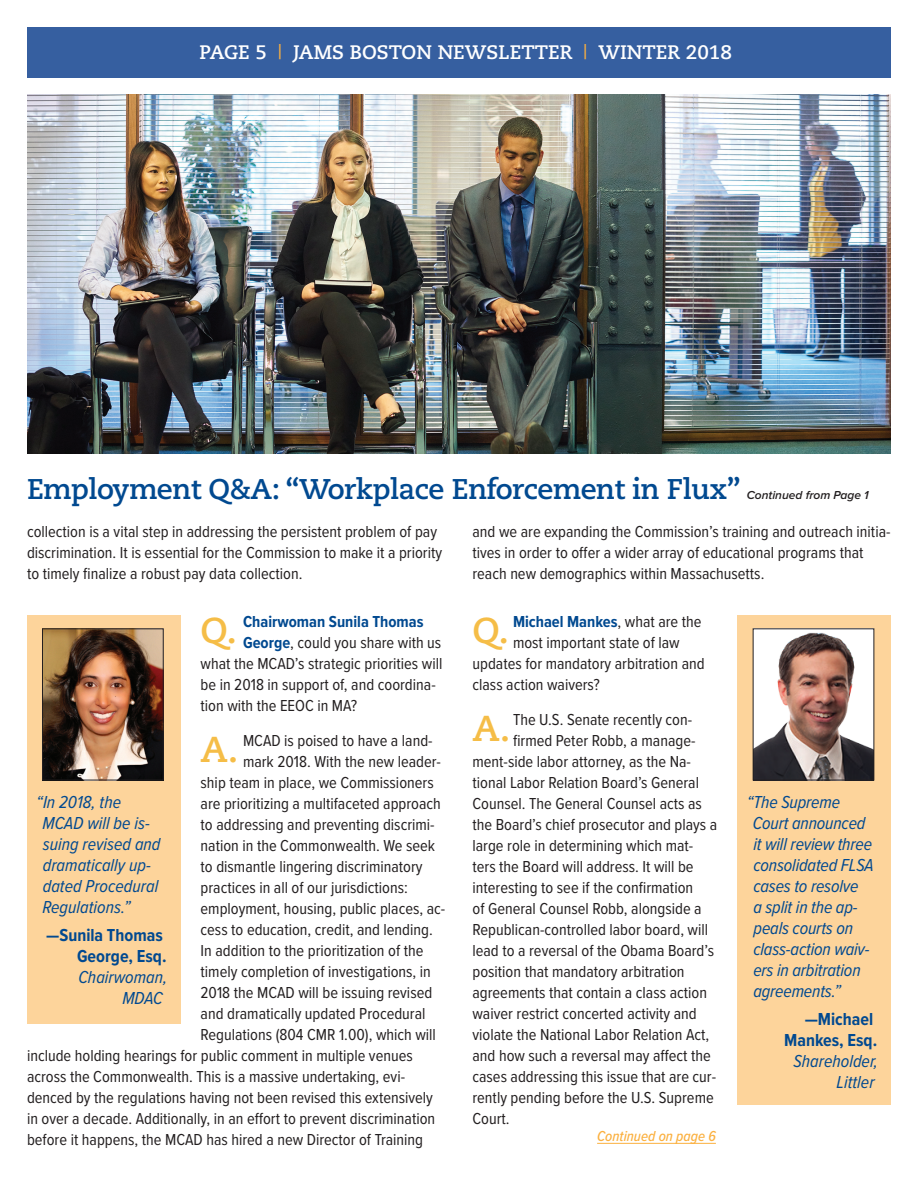
<style>
.page{position:relative;width:918px;height:1188px;background:#fff}
.page>*{position:absolute;margin:0;border:0;box-sizing:border-box;transform-origin:0 0}
.t1{font:700 36px "Caecilia";color:#f5bd47}
.t2{font:700 28.5px "Caecilia";letter-spacing:-.02em;color:#014990}
.t3{font:700 19.5px "Caecilia";color:#fff}
.t4{font:italic 18px/21px "Proxima Nova Cond";letter-spacing:-.01em;color:#014990}
.t5{font:700 18px/21px "Proxima Nova Cond";color:#014990;text-align:right}
.t6{font:16.5px/21px "Proxima Nova Cond";color:#231f20}
.t7{font:700 16.5px "Proxima Nova Cond";color:#014990}
.t8{font:italic 500 15px "Proxima Nova Cond";color:#fbb03f}
.t9{font:italic 600 12px "Proxima Nova";color:#231f20}
.s1{font-weight:400;color:#fbb03f}
.s2{font-weight:700;color:#014990}
.s3{font-weight:400;color:#231f20}
</style>
<div class="page">
<div style="left:27px;top:27px;width:864px;height:51px;background:#365fa0"></div>
<div style="left:27px;top:615px;width:153px;height:409px;background:#fdd49b"></div>
<img style="left:44px;top:630px;width:118px;height:148px">
<div style="left:42px;top:628px;width:122px;height:152px;border:1px solid #231f20"></div>
<div style="left:738px;top:615px;width:153px;height:490px;background:#fdd49b"></div>
<img style="left:755px;top:630px;width:117px;height:148px">
<div style="left:753px;top:628px;width:121px;height:152px;border:1px solid #231f20"></div>
<hr style="left:597px;top:1143px;width:119px;height:1px;background:#fbb03f">
<img style="left:27px;top:94px;width:864px;height:360px">
<p class="t3" style="left:200px;top:41px;width:534px">PAGE 5 <span class="s1">|</span> JAMS BOSTON NEWSLETTER <span class="s1">|</span> WINTER 2018</p>
<h2 class="t2" style="left:27px;top:473px;width:715px">Employment Q&amp;A: “Workplace Enforcement in Flux”</h2>
<p class="t9" style="left:747px;top:489px;width:124px">Continued from Page 1</p>
<p class="t6" style="left:27px;top:521px;width:417px">collection is a vital step in addressing the persistent problem of pay discrimination. It is essential for the Commission to make it a priority to timely finalize a robust pay data collection.</p>
<p class="t7" style="left:243px;top:612px;width:182px">Chairwoman Sunila Thomas</p>
<p class="t6" style="left:243px;top:632px;width:200px"><span class="s2">George</span>, could you share with us</p>
<p class="t6" style="left:201px;top:653px;width:243px">what the MCAD’s strategic priorities will</p>
<p class="t6" style="left:201px;top:674px;width:237px">be in 2018 in support of, and coordina-</p>
<p class="t6" style="left:201px;top:695px;width:158px">tion with the EEOC in MA?</p>
<p class="t6" style="left:243px;top:730px;width:191px">MCAD is poised to have a land-</p>
<p class="t6" style="left:243px;top:751px;width:200px">mark 2018. With the new leader-</p>
<p class="t6" style="left:201px;top:772px;width:235px">ship team in place, we Commissioners</p>
<p class="t6" style="left:201px;top:793px;width:242px">are prioritizing a multifaceted approach</p>
<p class="t6" style="left:201px;top:814px;width:236px">to addressing and preventing discrimi-</p>
<p class="t6" style="left:201px;top:835px;width:236px">nation in the Commonwealth. We seek</p>
<p class="t6" style="left:201px;top:856px;width:224px">to dismantle lingering discriminatory</p>
<p class="t6" style="left:201px;top:877px;width:209px">practices in all of our jurisdictions:</p>
<p class="t6" style="left:201px;top:898px;width:246px">employment, housing, public places, ac-</p>
<p class="t6" style="left:201px;top:919px;width:234px">cess to education, credit, and lending.</p>
<p class="t6" style="left:201px;top:940px;width:224px">In addition to the prioritization of the</p>
<p class="t6" style="left:201px;top:961px;width:232px">timely completion of investigations, in</p>
<p class="t6" style="left:201px;top:982px;width:233px">2018 the MCAD will be issuing revised</p>
<p class="t6" style="left:201px;top:1003px;width:226px">and dramatically updated Procedural</p>
<p class="t6" style="left:201px;top:1024px;width:237px">Regulations (804 CMR 1.00), which will</p>
<p class="t6" style="left:27px;top:1045px;width:387px">include holding hearings for public comment in multiple venues</p>
<p class="t6" style="left:27px;top:1066px;width:380px">across the Commonwealth. This is a massive undertaking, evi-</p>
<p class="t6" style="left:27px;top:1087px;width:407px">denced by the regulations having not been revised this extensively</p>
<p class="t6" style="left:27px;top:1108px;width:410px">in over a decade. Additionally, in an effort to prevent discrimination</p>
<p class="t6" style="left:27px;top:1129px;width:398px">before it happens, the MCAD has hired a new Director of Training</p>
<h1 class="t1" style="left:201px;top:610px;width:38px">Q.</h1>
<h1 class="t1" style="left:201px;top:729px;width:39px">A.</h1>
<p class="t4" style="left:42px;top:792px;width:120px;text-indent:-6px">“In 2018, the<br>MCAD will be is&shy;suing revised and dramatically up&shy;dated Procedural<br>Regulations.”</p>
<p class="t5" style="left:46px;top:925px;width:122px">—Sunila Thomas<br>George, Esq.</p>
<p class="t4" style="left:78px;top:967px;width:91px;text-align:right">Chairwoman,<br>MDAC</p>
<p class="t6" style="left:472px;top:522px;width:420px">and we are expanding the Commission’s training and outreach initia&shy;tives in order to offer a wider array of educational programs that reach new demographics within Massachusetts.</p>
<p class="t7" style="left:513px;top:612px;width:190px">Michael Mankes<span class="s3">, what are the</span></p>
<p class="t6" style="left:513px;top:633px;width:168px">most important state of law</p>
<p class="t6" style="left:472px;top:654px;width:234px">updates for mandatory arbitration and</p>
<p class="t6" style="left:472px;top:675px;width:129px">class action waivers?</p>
<p class="t6" style="left:513px;top:709px;width:181px">The U.S. Senate recently con-</p>
<p class="t6" style="left:513px;top:730px;width:184px">firmed Peter Robb, a manage-</p>
<p class="t6" style="left:472px;top:751px;width:220px">ment-side labor attorney, as the Na-</p>
<p class="t6" style="left:472px;top:772px;width:228px">tional Labor Relation Board’s General</p>
<p class="t6" style="left:472px;top:793px;width:231px">Counsel. The General Counsel acts as</p>
<p class="t6" style="left:472px;top:814px;width:246px">the Board’s chief prosecutor and plays a</p>
<p class="t6" style="left:472px;top:835px;width:222px">large role in determining which mat-</p>
<p class="t6" style="left:472px;top:856px;width:223px">ters the Board will address. It will be</p>
<p class="t6" style="left:472px;top:877px;width:222px">interesting to see if the confirmation</p>
<p class="t6" style="left:472px;top:898px;width:231px">of General Counsel Robb, alongside a</p>
<p class="t6" style="left:472px;top:919px;width:237px">Republican-controlled labor board, will</p>
<p class="t6" style="left:472px;top:940px;width:243px">lead to a reversal of the Obama Board’s</p>
<p class="t6" style="left:472px;top:961px;width:214px">position that mandatory arbitration</p>
<p class="t6" style="left:472px;top:982px;width:236px">agreements that contain a class action</p>
<p class="t6" style="left:472px;top:1003px;width:226px">waiver restrict concerted activity and</p>
<p class="t6" style="left:472px;top:1024px;width:238px">violate the National Labor Relation Act,</p>
<p class="t6" style="left:472px;top:1045px;width:240px">and how such a reversal may affect the</p>
<p class="t6" style="left:472px;top:1066px;width:245px">cases addressing this issue that are cur-</p>
<p class="t6" style="left:472px;top:1087px;width:243px">rently pending before the U.S. Supreme</p>
<p class="t6" style="left:472px;top:1108px;width:39px">Court.</p>
<h1 class="t1" style="left:472px;top:610px;width:38px">Q.</h1>
<h1 class="t1" style="left:472px;top:707px;width:39px">A.</h1>
<p class="t4" style="left:753px;top:792px;width:122px;text-indent:-6px">“The Supreme<br>Court announced it will review three consolidated FLSA cases to resolve<br>a split in the ap&shy;peals courts on class-action waiv&shy;ers in arbitration agreements.”</p>
<p class="t5" style="left:784px;top:1009px;width:94px">—Michael<br>Mankes, Esq.</p>
<p class="t4" style="left:793px;top:1051px;width:86px;text-align:right">Shareholder,<br>Littler</p>
<p class="t8" style="left:597px;top:1127px;width:120px">Continued on page 6</p>
</div>
